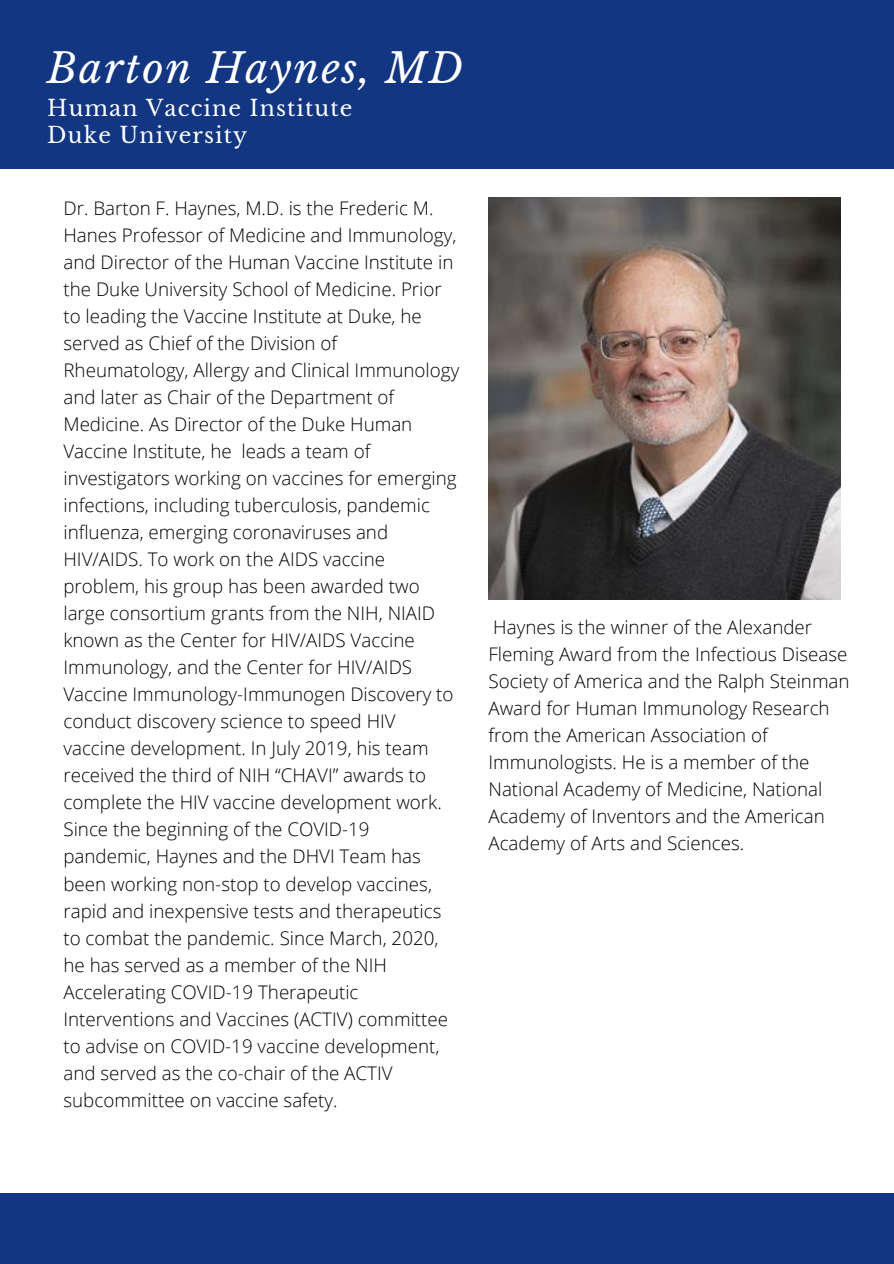
<style>
.page{position:relative;width:894px;height:1264px;background:#fff}
.page>*{position:absolute;margin:0;border:0;box-sizing:border-box;transform-origin:0 0}
.t1{font:italic 40.65px "Libre Baskerville";letter-spacing:.05em;color:#fff}
.t2{font:22.05px "Libre Baskerville";letter-spacing:.05em;color:#fff}
.t3{font:300 18.75px/27px "Open Sans";color:#000}
</style>
<div class="page">
<div style="left:0;top:0;width:893px;height:168px;background:#123681"></div>
<img style="left:488px;top:197px;width:351px;height:402px">
<div style="left:0;top:1193px;width:893px;height:70px;background:#123681"></div>
<p class="t1" style="left:47px;top:44px;width:417px">Barton Haynes, MD</p>
<p class="t2" style="left:47px;top:94px;width:306px">Human Vaccine Institute</p>
<p class="t2" style="left:47px;top:121px;width:201px">Duke University</p>
<p class="t3" style="left:63px;top:194px;width:397px">Dr. Barton F. Haynes, M.D. is the Frederic M.<br>Hanes Professor of Medicine and Immunology, and Director of the Human Vaccine Institute in the Duke University School of Medicine. Prior to leading the Vaccine Institute at Duke, he served as Chief of the Division of Rheumatology, Allergy and Clinical Immunology and later as Chair of the Department of Medicine. As Director of the Duke Human Vaccine Institute, he leads a team of investigators working on vaccines for emerging infections, including tuberculosis, pandemic influenza, emerging coronaviruses and HIV/AIDS. To work on the AIDS vaccine problem, his group has been awarded two large consortium grants from the NIH, NIAID known as the Center for HIV/AIDS Vaccine Immunology, and the Center for HIV/AIDS Vaccine Immunology-Immunogen Discovery to conduct discovery science to speed HIV vaccine development. In July 2019, his team received the third of NIH “CHAVI” awards to complete the HIV vaccine development work.<br>Since the beginning of the COVID-19 pandemic, Haynes and the DHVI Team has been working non-stop to develop vaccines, rapid and inexpensive tests and therapeutics to combat the pandemic. Since March, 2020, he has served as a member of the NIH Accelerating COVID-19 Therapeutic Interventions and Vaccines (ACTIV) committee to advise on COVID-19 vaccine development, and served as the co-chair of the ACTIV subcommittee on vaccine safety.</p>
<p class="t3" style="left:488px;top:613px;width:362px">Haynes is the winner of the Alexander Fleming Award from the Infectious Disease Society of America and the Ralph Steinman Award for Human Immunology Research from the American Association of Immunologists. He is a member of the National Academy of Medicine, National Academy of Inventors and the American Academy of Arts and Sciences.</p>
</div>
